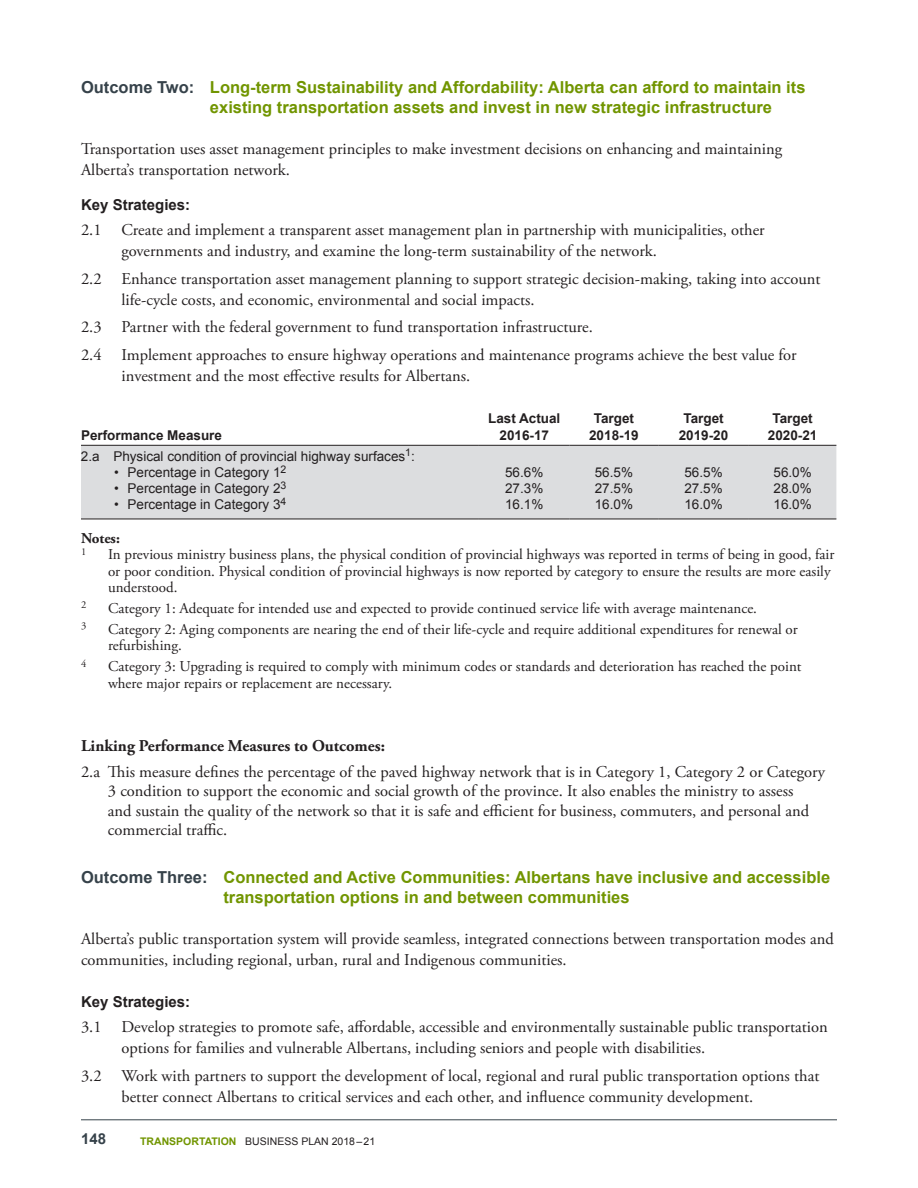
<style>
.page{position:relative;width:918px;height:1188px;background:#fff}
.page>*{position:absolute;margin:0;border:0;box-sizing:border-box;transform-origin:0 0}
.t1{font:16.5px/21px "Adobe Garamond Pro";color:#231f20}
.t2{font:700 16.5px/19.8px "Arial";color:#719500}
.t3{font:700 16.5px "Adobe Garamond Pro";color:#231f20}
.t4{font:15px/16.5px "Adobe Garamond Pro";color:#231f20}
.t5{font:700 15px "Arial";color:#231f20}
.t6{font:700 15px "Adobe Garamond Pro";color:#231f20}
.t7{font:700 15px "Arial";color:#36424a}
.t8{font:13.5px/16.2px "Arial";color:#231f20;text-align:justify}
.t9{font:700 13.5px/16.2px "Arial";color:#231f20;text-align:center}
.t10{font:10.5px "Arial";color:#231f20}
.t11{font:10.5px "Adobe Garamond Pro";color:#231f20}
.s1{color:#36424a}
.s2{font-weight:700;color:#719500}
</style>
<div class="page">
<div style="left:81px;top:446px;width:755px;height:73px;background:#dcdddf"></div>
<hr style="left:81px;top:445px;width:398px;height:1px;background:#231f20">
<hr style="left:479px;top:445px;width:91px;height:1px;background:#231f20">
<hr style="left:570px;top:445px;width:88px;height:1px;background:#231f20">
<hr style="left:658px;top:445px;width:91px;height:1px;background:#231f20">
<hr style="left:749px;top:445px;width:87px;height:1px;background:#231f20">
<hr style="left:81px;top:519px;width:398px;height:1px;background:#231f20">
<hr style="left:479px;top:519px;width:91px;height:1px;background:#231f20">
<hr style="left:570px;top:519px;width:88px;height:1px;background:#231f20">
<hr style="left:658px;top:519px;width:91px;height:1px;background:#231f20">
<hr style="left:749px;top:519px;width:87px;height:1px;background:#231f20">
<hr style="left:81px;top:1119px;width:756px;height:1px;background:#36424a">
<p class="t2" style="left:210px;top:78px;width:597px;text-indent:-129px"><span class="s1">Outcome Two:</span> Long-term Sustainability and Affordability: Alberta can afford to maintain its existing transportation assets and invest in new strategic infrastructure</p>
<p class="t1" style="left:81px;top:139px;width:703px">Transportation uses asset management principles to make investment decisions on enhancing and maintaining<br>Alberta’s transportation network.</p>
<p class="t5" style="left:81px;top:194px;width:111px">Key Strategies:</p>
<p class="t1" style="left:122px;top:220px;width:645px;text-indent:-41px">2.1 Create and implement a transparent asset management plan in partnership with municipalities, other governments and industry, and examine the long-term sustainability of the network.</p>
<p class="t1" style="left:122px;top:268px;width:701px;text-indent:-41px">2.2 Enhance transportation asset management planning to support strategic decision-making, taking into account life-cycle costs, and economic, environmental and social impacts.</p>
<p class="t1" style="left:81px;top:314px;width:717px;line-height:27.8px">2.3 Partner with the federal government to fund transportation infrastructure.<br>2.4 Implement approaches to ensure highway operations and maintenance programs achieve the best value for</p>
<p class="t1" style="left:122px;top:366px;width:348px">investment and the most effective results for Albertans.</p>
<p class="t9" style="left:81px;top:427px;width:143px">Performance Measure</p>
<p class="t8" style="left:81px;top:448px;width:335px">2.a Physical condition of provincial highway surfaces<sup>1</sup>:</p>
<p class="t8" style="left:114px;top:464px;width:174px">• Percentage in Category 1<sup>2</sup></p>
<p class="t8" style="left:114px;top:481px;width:174px">• Percentage in Category 2<sup>3</sup></p>
<p class="t8" style="left:114px;top:497px;width:174px">• Percentage in Category 3<sup>4</sup></p>
<p class="t9" style="left:488px;top:411px;width:74px">Last Actual<br>2016-17</p>
<p class="t9" style="left:589px;top:411px;width:51px">Target<br>2018-19</p>
<p class="t9" style="left:679px;top:411px;width:51px">Target<br>2019-20</p>
<p class="t9" style="left:768px;top:411px;width:51px">Target<br>2020-21</p>
<p class="t8" style="left:505px;top:464px;width:40px">56.6% 27.3% 16.1%</p>
<p class="t8" style="left:595px;top:464px;width:40px">56.5% 27.5% 16.0%</p>
<p class="t8" style="left:684px;top:464px;width:40px">56.5% 27.5% 16.0%</p>
<p class="t8" style="left:774px;top:464px;width:40px">56.0% 28.0% 16.0%</p>
<p class="t6" style="left:81px;top:529px;width:40px">Notes:</p>
<p class="t11" style="left:81px;top:545px;width:7px">1</p>
<p class="t4" style="left:108px;top:547px;width:728px">In previous ministry business plans, the physical condition of provincial highways was reported in terms of being in good, fair or poor condition. Physical condition of provincial highways is now reported by category to ensure the results are more easily understood.</p>
<p class="t11" style="left:81px;top:599px;width:7px">2</p>
<p class="t4" style="left:108px;top:600px;width:648px">Category 1: Adequate for intended use and expected to provide continued service life with average maintenance.</p>
<p class="t11" style="left:81px;top:620px;width:7px">3</p>
<p class="t4" style="left:108px;top:621px;width:691px">Category 2: Aging components are nearing the end of their life-cycle and require additional expenditures for renewal or refurbishing.</p>
<p class="t11" style="left:81px;top:657px;width:7px">4</p>
<p class="t4" style="left:108px;top:659px;width:695px">Category 3: Upgrading is required to comply with minimum codes or standards and deterioration has reached the point where major repairs or replacement are necessary.</p>
<p class="t3" style="left:81px;top:736px;width:306px">Linking Performance Measures to Outcomes:</p>
<p class="t1" style="left:108px;top:762px;width:719px;line-height:19.5px;text-indent:-27px">2.a This measure defines the percentage of the paved highway network that is in Category 1, Category 2 or Category 3 condition to support the economic and social growth of the province. It also enables the ministry to assess<br>and sustain the quality of the network so that it is safe and efficient for business, commuters, and personal and commercial traffic.</p>
<p class="t2" style="left:223px;top:868px;width:608px;text-indent:-142px"><span class="s1">Outcome Three:</span> Connected and Active Communities: Albertans have inclusive and accessible transportation options in and between communities</p>
<p class="t1" style="left:81px;top:929px;width:754px">Alberta’s public transportation system will provide seamless, integrated connections between transportation modes and communities, including regional, urban, rural and Indigenous communities.</p>
<p class="t5" style="left:81px;top:991px;width:111px">Key Strategies:</p>
<p class="t1" style="left:122px;top:1017px;width:708px;text-indent:-41px">3.1 Develop strategies to promote safe, affordable, accessible and environmentally sustainable public transportation options for families and vulnerable Albertans, including seniors and people with disabilities.</p>
<p class="t1" style="left:122px;top:1066px;width:699px;text-indent:-41px">3.2 Work with partners to support the development of local, regional and rural public transportation options that better connect Albertans to critical services and each other, and influence community development.</p>
<p class="t7" style="left:81px;top:1129px;width:27px">148</p>
<p class="t10" style="left:140px;top:1135px;width:237px"><span class="s2">TRANSPORTATION</span> BUSINESS PLAN 2018–21</p>
</div>
